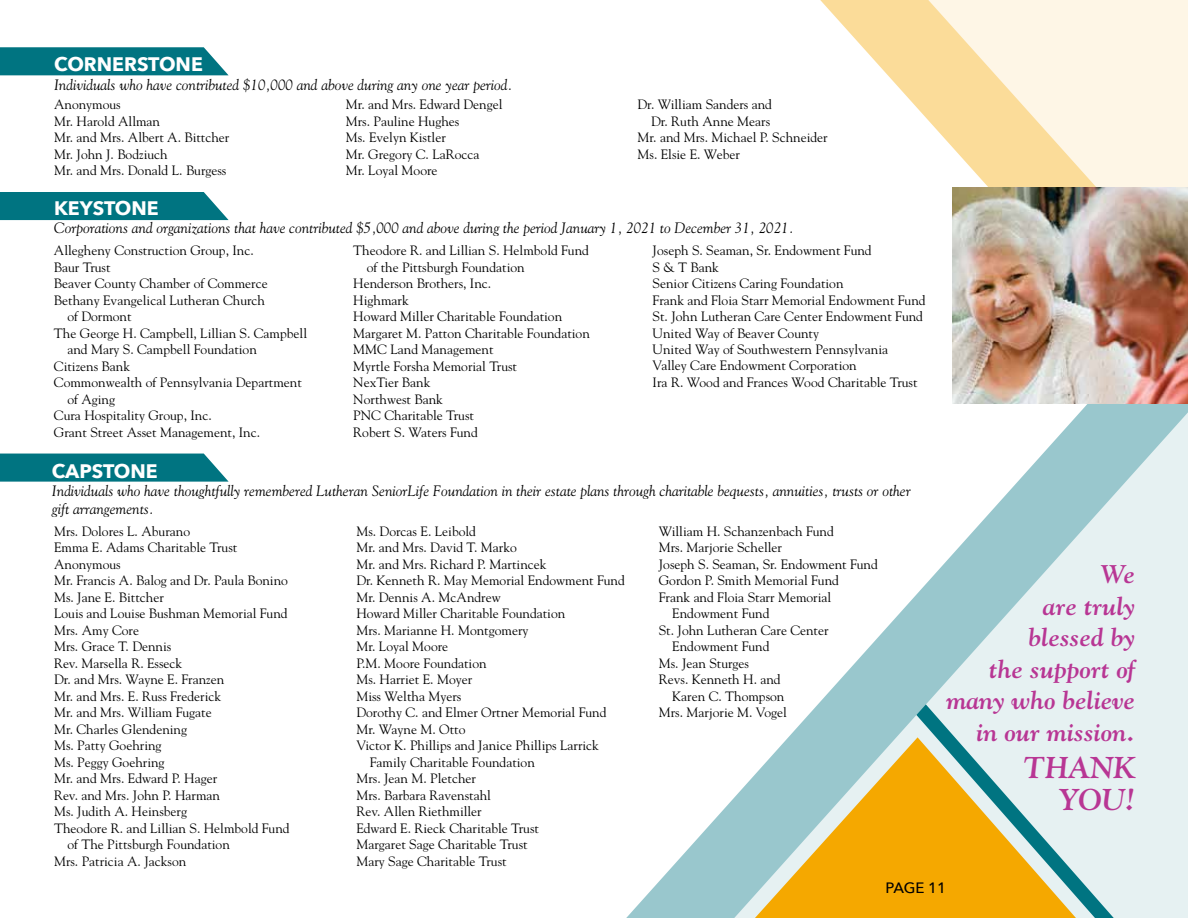
<style>
.page{position:relative;width:1188px;height:918px;background:#fff}
.page>*{position:absolute;margin:0;border:0;box-sizing:border-box;transform-origin:0 0}
.t1{font:30px/31.5px "Goudy Bold Italic Os F";color:#b83694;text-align:right}
.t2{font:25.5px/31.5px "Goudy Bold Italic Os F";color:#b83694;text-align:right}
.t3{font:700 19.5px "Avenir Next";color:#fff}
.t4{font:italic 15px/17.2px "Goudy";color:#000}
.t5{font:500 15px "Avenir Next";letter-spacing:-.01em;color:#000}
.t6{font:13.5px/16.5px "Goudy";color:#000}
</style>
<div class="page">
<svg style="left:820px;top:0;width:368px;height:276px"></svg>
<svg style="left:626px;top:276px;width:562px;height:642px"></svg>
<svg style="left:741px;top:737px;width:348px;height:181px;background:#d3c176"></svg>
<svg style="left:0;top:454px;width:229px;height:28px;background:#117d89"></svg>
<div style="left:0;top:192px;width:229px;height:28px;background:#007481"></div>
<svg style="left:0;top:47px;width:229px;height:28px;background:#107d89"></svg>
<img style="left:953px;top:188px;width:235px;height:216px">
<h3 class="t3" style="left:54px;top:47px;width:150px">CORNERSTONE</h3>
<p class="t4" style="left:54px;top:76px;width:460px">Individuals who have contributed $10,000 and above during any one year period.</p>
<p class="t6" style="left:54px;top:96px;width:177px">Anonymous<br>Mr. Harold Allman<br>Mr. and Mrs. Albert A. Bittcher<br>Mr. John J. Bodziuch<br>Mr. and Mrs. Donald L. Burgess</p>
<p class="t6" style="left:346px;top:96px;width:158px">Mr. and Mrs. Edward Dengel<br>Mrs. Pauline Hughes<br>Ms. Evelyn Kistler<br>Mr. Gregory C. LaRocca<br>Mr. Loyal Moore</p>
<p class="t6" style="left:638px;top:96px;width:136px">Dr. William Sanders and</p>
<p class="t6" style="left:651px;top:113px;width:121px">Dr. Ruth Anne Mears</p>
<p class="t6" style="left:638px;top:129px;width:192px">Mr. and Mrs. Michael P. Schneider</p>
<p class="t6" style="left:638px;top:146px;width:104px">Ms. Elsie E. Weber</p>
<h3 class="t3" style="left:54px;top:191px;width:106px">KEYSTONE</h3>
<p class="t4" style="left:54px;top:219px;width:741px">Corporations and organizations that have contributed $5,000 and above during the period January 1, 2021 to December 31, 2021.</p>
<p class="t6" style="left:54px;top:242px;width:201px">Allegheny Construction Group, Inc.</p>
<p class="t6" style="left:54px;top:258px;width:58px">Baur Trust</p>
<p class="t6" style="left:54px;top:275px;width:215px">Beaver County Chamber of Commerce</p>
<p class="t6" style="left:54px;top:291px;width:213px">Bethany Evangelical Lutheran Church</p>
<p class="t6" style="left:67px;top:308px;width:66px">of Dormont</p>
<p class="t6" style="left:54px;top:324px;width:255px">The George H. Campbell, Lillian S. Campbell</p>
<p class="t6" style="left:67px;top:341px;width:191px">and Mary S. Campbell Foundation</p>
<p class="t6" style="left:54px;top:357px;width:78px">Citizens Bank</p>
<p class="t6" style="left:54px;top:374px;width:249px">Commonwealth of Pennsylvania Department</p>
<p class="t6" style="left:67px;top:390px;width:49px">of Aging</p>
<p class="t6" style="left:54px;top:407px;width:159px">Cura Hospitality Group, Inc.</p>
<p class="t6" style="left:54px;top:423px;width:208px">Grant Street Asset Management, Inc.</p>
<p class="t6" style="left:353px;top:242px;width:237px">Theodore R. and Lillian S. Helmbold Fund</p>
<p class="t6" style="left:367px;top:258px;width:159px">of the Pittsburgh Foundation</p>
<p class="t6" style="left:353px;top:275px;width:139px">Henderson Brothers, Inc.</p>
<p class="t6" style="left:353px;top:291px;width:57px">Highmark</p>
<p class="t6" style="left:353px;top:308px;width:210px">Howard Miller Charitable Foundation</p>
<p class="t6" style="left:353px;top:324px;width:238px">Margaret M. Patton Charitable Foundation</p>
<p class="t6" style="left:353px;top:341px;width:142px">MMC Land Management</p>
<p class="t6" style="left:353px;top:357px;width:165px">Myrtle Forsha Memorial Trust</p>
<p class="t6" style="left:353px;top:374px;width:79px">NexTier Bank</p>
<p class="t6" style="left:353px;top:390px;width:91px">Northwest Bank</p>
<p class="t6" style="left:353px;top:407px;width:122px">PNC Charitable Trust</p>
<p class="t6" style="left:353px;top:423px;width:126px">Robert S. Waters Fund</p>
<p class="t6" style="left:653px;top:242px;width:274px">Joseph S. Seaman, Sr. Endowment Fund<br>S &amp; T Bank<br>Senior Citizens Caring Foundation<br>Frank and Floia Starr Memorial Endowment Fund St. John Lutheran Care Center Endowment Fund United Way of Beaver County<br>United Way of Southwestern Pennsylvania Valley Care Endowment Corporation<br>Ira R. Wood and Frances Wood Charitable Trust</p>
<h3 class="t3" style="left:52px;top:454px;width:107px">CAPSTONE</h3>
<p class="t4" style="left:52px;top:482px;width:860px">Individuals who have thoughtfully remembered Lutheran SeniorLife Foundation in their estate plans through charitable bequests, annuities, trusts or other gift arrangements.</p>
<p class="t6" style="left:54px;top:522px;width:138px">Mrs. Dolores L. Aburano</p>
<p class="t6" style="left:54px;top:539px;width:185px">Emma E. Adams Charitable Trust</p>
<p class="t6" style="left:54px;top:555px;width:68px">Anonymous</p>
<p class="t6" style="left:54px;top:572px;width:235px">Mr. Francis A. Balog and Dr. Paula Bonino</p>
<p class="t6" style="left:54px;top:588px;width:111px">Ms. Jane E. Bittcher</p>
<p class="t6" style="left:54px;top:605px;width:235px">Louis and Louise Bushman Memorial Fund</p>
<p class="t6" style="left:54px;top:621px;width:87px">Mrs. Amy Core</p>
<p class="t6" style="left:54px;top:638px;width:119px">Mrs. Grace T. Dennis</p>
<p class="t6" style="left:54px;top:654px;width:130px">Rev. Marsella R. Esseck</p>
<p class="t6" style="left:54px;top:671px;width:172px">Dr. and Mrs. Wayne E. Franzen</p>
<p class="t6" style="left:54px;top:687px;width:169px">Mr. and Mrs. E. Russ Frederick</p>
<p class="t6" style="left:54px;top:704px;width:159px">Mr. and Mrs. William Fugate</p>
<p class="t6" style="left:54px;top:720px;width:135px">Mr. Charles Glendening</p>
<p class="t6" style="left:54px;top:737px;width:109px">Ms. Patty Goehring</p>
<p class="t6" style="left:54px;top:753px;width:112px">Ms. Peggy Goehring</p>
<p class="t6" style="left:54px;top:770px;width:165px">Mr. and Mrs. Edward P. Hager</p>
<p class="t6" style="left:54px;top:786px;width:168px">Rev. and Mrs. John P. Harman</p>
<p class="t6" style="left:54px;top:803px;width:135px">Ms. Judith A. Heinsberg</p>
<p class="t6" style="left:54px;top:819px;width:237px">Theodore R. and Lillian S. Helmbold Fund</p>
<p class="t6" style="left:68px;top:836px;width:164px">of The Pittsburgh Foundation</p>
<p class="t6" style="left:54px;top:852px;width:134px">Mrs. Patricia A. Jackson</p>
<p class="t6" style="left:356px;top:522px;width:121px">Ms. Dorcas E. Leibold</p>
<p class="t6" style="left:356px;top:539px;width:162px">Mr. and Mrs. David T. Marko</p>
<p class="t6" style="left:356px;top:555px;width:192px">Mr. and Mrs. Richard P. Martincek</p>
<p class="t6" style="left:356px;top:572px;width:270px">Dr. Kenneth R. May Memorial Endowment Fund</p>
<p class="t6" style="left:356px;top:588px;width:146px">Mr. Dennis A. McAndrew</p>
<p class="t6" style="left:356px;top:605px;width:210px">Howard Miller Charitable Foundation</p>
<p class="t6" style="left:356px;top:621px;width:174px">Mrs. Marianne H. Montgomery</p>
<p class="t6" style="left:356px;top:638px;width:93px">Mr. Loyal Moore</p>
<p class="t6" style="left:356px;top:654px;width:132px">P.M. Moore Foundation</p>
<p class="t6" style="left:356px;top:671px;width:117px">Ms. Harriet E. Moyer</p>
<p class="t6" style="left:356px;top:687px;width:106px">Miss Weltha Myers</p>
<p class="t6" style="left:356px;top:704px;width:252px">Dorothy C. and Elmer Ortner Memorial Fund</p>
<p class="t6" style="left:356px;top:720px;width:111px">Mr. Wayne M. Otto</p>
<p class="t6" style="left:356px;top:737px;width:244px">Victor K. Phillips and Janice Phillips Larrick</p>
<p class="t6" style="left:370px;top:753px;width:166px">Family Charitable Foundation</p>
<p class="t6" style="left:356px;top:770px;width:121px">Mrs. Jean M. Pletcher</p>
<p class="t6" style="left:356px;top:786px;width:136px">Mrs. Barbara Ravenstahl</p>
<p class="t6" style="left:356px;top:803px;width:127px">Rev. Allen Riethmiller</p>
<p class="t6" style="left:356px;top:819px;width:184px">Edward E. Rieck Charitable Trust</p>
<p class="t6" style="left:356px;top:836px;width:173px">Margaret Sage Charitable Trust</p>
<p class="t6" style="left:356px;top:852px;width:152px">Mary Sage Charitable Trust</p>
<p class="t6" style="left:659px;top:522px;width:177px">William H. Schanzenbach Fund</p>
<p class="t6" style="left:659px;top:539px;width:125px">Mrs. Marjorie Scheller</p>
<p class="t6" style="left:659px;top:555px;width:221px">Joseph S. Seaman, Sr. Endowment Fund</p>
<p class="t6" style="left:659px;top:572px;width:182px">Gordon P. Smith Memorial Fund</p>
<p class="t6" style="left:659px;top:588px;width:174px">Frank and Floia Starr Memorial</p>
<p class="t6" style="left:672px;top:605px;width:99px">Endowment Fund</p>
<p class="t6" style="left:659px;top:621px;width:171px">St. John Lutheran Care Center</p>
<p class="t6" style="left:672px;top:638px;width:99px">Endowment Fund</p>
<p class="t6" style="left:659px;top:654px;width:92px">Ms. Jean Sturges</p>
<p class="t6" style="left:659px;top:671px;width:123px">Revs. Kenneth H. and</p>
<p class="t6" style="left:672px;top:687px;width:114px">Karen C. Thompson</p>
<p class="t6" style="left:659px;top:704px;width:130px">Mrs. Marjorie M. Vogel</p>
<h2 class="t2" style="left:947px;top:558px;width:190px">We<br>are truly<br>blessed by<br>the support of many who believe in our mission.</h2>
<h1 class="t1" style="left:1023px;top:752px;width:113px">THANK<br>YOU!</h1>
<p class="t5" style="left:886px;top:875px;width:62px">PAGE 11</p>
</div>
